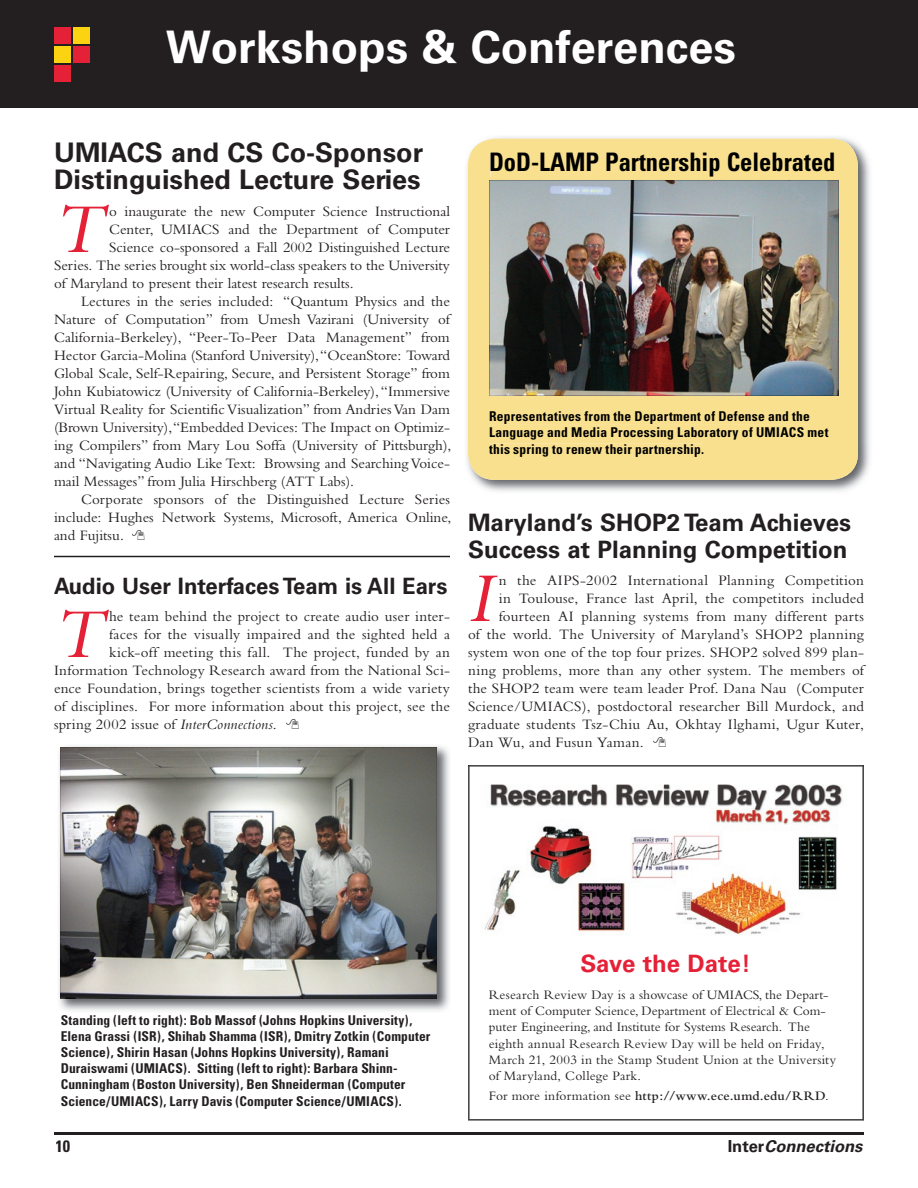
<style>
.page{position:relative;width:918px;height:1188px;background:#fff}
.page>*{position:absolute;margin:0;border:0;box-sizing:border-box;transform-origin:0 0}
.t1{font:italic 72.9px "Bembo";color:#e42137}
.t2{font:700 45px "Univers";color:#fff}
.t3{font:700 27px/27px "Univers";color:#231f20}
.t4{font:700 condensed 25.5px "Univers";color:#000;scale:.96 1}
.t5{font:700 24px/27px "Univers";color:#231f20}
.t6{font:700 24px "Univers";letter-spacing:-.005em;color:#e42137}
.t7{font:700 22.5px "Univers";color:#231f20}
.t8{font:italic 700 16.5px "Univers";color:#231f20}
.t9{font:700 condensed 16.5px "Univers";color:#231f20}
.t10{font:15px "Bembo";color:#231f20}
.t11{font:15px "Bembo";letter-spacing:.025em;color:#231f20}
.t12{font:15px "Bembo";letter-spacing:.02em;color:#231f20}
.t13{font:700 condensed 13.5px/16.2px "Univers";letter-spacing:.005em;color:#231f20}
.t14{font:13.5px/16.2px "Bembo";color:#231f20}
.t15{font:700 condensed 13.5px/16.2px "Univers";letter-spacing:.015em;color:#000}
.t16{font:600 13.5px "Bembo";letter-spacing:.03em;color:#231f20}
.s1{font-style:italic}
.s2{font-weight:400}
.s3{font-style:normal}
</style>
<div class="page">
<div style="left:0;top:0;width:918px;height:108px;background:#231f20"></div>
<div style="left:54px;top:27px;width:16px;height:16px;background:#e42137"></div>
<div style="left:73px;top:27px;width:16px;height:16px;background:#fcd313"></div>
<div style="left:73px;top:46px;width:16px;height:16px;background:#e42137"></div>
<div style="left:54px;top:46px;width:16px;height:16px;background:#fcd313"></div>
<div style="left:54px;top:65px;width:16px;height:17px;background:#e42137"></div>
<hr style="left:54px;top:1133px;width:810px;height:2px;background:#231f20">
<svg style="left:469px;top:766px;width:394px;height:354px"></svg>
<img style="left:467px;top:444px;width:403px;height:48px">
<img style="left:467px;top:137px;width:48px;height:307px">
<img style="left:823px;top:137px;width:47px;height:307px">
<div style="left:468px;top:139px;width:390px;height:341px;background:#f9e08e"></div>
<div style="left:490px;top:411px;width:320px;height:13px;background:#f9e08e"></div>
<div style="left:490px;top:427px;width:338px;height:13px;background:#f9e08e"></div>
<div style="left:489px;top:444px;width:214px;height:12px;background:#f9e08e"></div>
<img style="left:489px;top:180px;width:299px;height:216px">
<img style="left:490px;top:342px;width:348px;height:54px">
<img style="left:788px;top:180px;width:50px;height:162px">
<img style="left:490px;top:180px;width:299px;height:54px">
<div style="left:491px;top:152px;width:345px;height:25px;background:#f9e08e"></div>
<img style="left:59px;top:960px;width:390px;height:51px">
<img style="left:59px;top:746px;width:47px;height:214px">
<img style="left:402px;top:746px;width:47px;height:214px">
<img style="left:115px;top:798px;width:268px;height:150px">
<img style="left:61px;top:948px;width:376px;height:51px">
<img style="left:61px;top:747px;width:54px;height:202px">
<img style="left:383px;top:747px;width:54px;height:202px">
<img style="left:114px;top:747px;width:270px;height:51px">
<svg style="left:54px;top:556px;width:396px;height:1px"></svg>
<div style="left:489px;top:990px;width:146px;height:12px;background:#fff"></div>
<div style="left:640px;top:990px;width:188px;height:12px;background:#fff"></div>
<div style="left:489px;top:1006px;width:336px;height:12px;background:#fff"></div>
<div style="left:489px;top:1022px;width:296px;height:13px;background:#fff"></div>
<div style="left:788px;top:1022px;width:22px;height:10px;background:#fff"></div>
<div style="left:489px;top:1039px;width:335px;height:12px;background:#fff"></div>
<div style="left:489px;top:1055px;width:347px;height:12px;background:#fff"></div>
<div style="left:489px;top:1071px;width:151px;height:12px;background:#fff"></div>
<div style="left:489px;top:1091px;width:142px;height:9px;background:#fff"></div>
<div style="left:635px;top:1091px;width:190px;height:12px;background:#fff"></div>
<img style="left:480px;top:774px;width:366px;height:162px">
<h2 class="t2" style="left:166px;top:21px;width:572px">Workshops &amp; Conferences</h2>
<h3 class="t3" style="left:54px;top:139px;width:371px">UMIACS and CS Co-Sponsor<br>Distinguished Lecture Series</h3>
<h1 class="t1" style="left:54px;top:186px;width:49px">T</h1>
<p class="t10" style="left:109px;top:203px;width:342px">o inaugurate the new Computer Science Instructional</p>
<p class="t10" style="left:109px;top:221px;width:342px">Center, UMIACS and the Department of Computer</p>
<p class="t10" style="left:109px;top:239px;width:342px">Science co-sponsored a Fall 2002 Distinguished Lecture</p>
<p class="t10" style="left:54px;top:257px;width:397px">Series. The series brought six world-class speakers to the University</p>
<p class="t10" style="left:54px;top:275px;width:301px">of Maryland to present their latest research results.</p>
<p class="t10" style="left:81px;top:293px;width:370px">Lectures in the series included: “Quantum Physics and the</p>
<p class="t10" style="left:54px;top:311px;width:398px">Nature of Computation” from Umesh Vazirani (University of</p>
<p class="t10" style="left:54px;top:329px;width:397px">California-Berkeley), “Peer-To-Peer Data Management” from</p>
<p class="t10" style="left:54px;top:347px;width:397px">Hector Garcia-Molina (Stanford University), “OceanStore: Toward</p>
<p class="t10" style="left:54px;top:365px;width:398px">Global Scale, Self-Repairing, Secure, and Persistent Storage” from</p>
<p class="t10" style="left:54px;top:383px;width:397px">John Kubiatowicz (University of California-Berkeley), “Immersive</p>
<p class="t10" style="left:54px;top:401px;width:398px">Virtual Reality for Scientific Visualization” from Andries Van Dam</p>
<p class="t10" style="left:54px;top:419px;width:398px">(Brown University),“Embedded Devices: The Impact on Optimiz-</p>
<p class="t10" style="left:54px;top:437px;width:399px">ing Compilers” from Mary Lou Soffa (University of Pittsburgh),</p>
<p class="t10" style="left:54px;top:455px;width:398px">and “Navigating Audio Like Text: Browsing and Searching Voice-</p>
<p class="t10" style="left:54px;top:473px;width:302px">mail Messages” from Julia Hirschberg (ATT Labs).</p>
<p class="t10" style="left:81px;top:491px;width:370px">Corporate sponsors of the Distinguished Lecture Series</p>
<p class="t10" style="left:54px;top:509px;width:399px">include: Hughes Network Systems, Microsoft, America Online,</p>
<p class="t10" style="left:54px;top:527px;width:71px">and Fujitsu.</p>
<h3 class="t7" style="left:54px;top:573px;width:395px">Audio User Interfaces Team is All Ears</h3>
<h1 class="t1" style="left:54px;top:591px;width:49px">T</h1>
<p class="t10" style="left:109px;top:608px;width:342px">he team behind the project to create audio user inter-</p>
<p class="t10" style="left:109px;top:626px;width:342px">faces for the visually impaired and the sighted held a</p>
<p class="t10" style="left:109px;top:644px;width:342px">kick-off meeting this fall. The project, funded by an</p>
<p class="t10" style="left:54px;top:662px;width:397px">Information Technology Research award from the National Sci-</p>
<p class="t10" style="left:54px;top:680px;width:397px">ence Foundation, brings together scientists from a wide variety</p>
<p class="t10" style="left:54px;top:698px;width:397px">of disciplines. For more information about this project, see the</p>
<p class="t12" style="left:54px;top:716px;width:224px">spring 2002 issue of <span class="s1">InterConnections</span>.</p>
<h3 class="t4" style="left:489px;top:146px;width:362px">DoD-LAMP Partnership Celebrated</h3>
<p class="t15" style="left:489px;top:408px;width:341px">Representatives from the Department of Defense and the<br>Language and Media Processing Laboratory of UMIACS met this spring to renew their partnership.</p>
<h3 class="t5" style="left:468px;top:509px;width:385px">Maryland’s SHOP2 Team Achieves<br>Success at Planning Competition</h3>
<h1 class="t1" style="left:468px;top:555px;width:25px">I</h1>
<p class="t11" style="left:499px;top:572px;width:367px">n the AIPS-2002 International Planning Competition</p>
<p class="t10" style="left:499px;top:590px;width:367px">in Toulouse, France last April, the competitors included</p>
<p class="t11" style="left:499px;top:608px;width:367px">fourteen AI planning systems from many different parts</p>
<p class="t10" style="left:468px;top:626px;width:397px">of the world. The University of Maryland’s SHOP2 planning</p>
<p class="t10" style="left:468px;top:644px;width:397px">system won one of the top four prizes. SHOP2 solved 899 plan-</p>
<p class="t10" style="left:468px;top:662px;width:397px">ning problems, more than any other system. The members of</p>
<p class="t10" style="left:468px;top:680px;width:397px">the SHOP2 team were team leader Prof. Dana Nau (Computer</p>
<p class="t10" style="left:468px;top:698px;width:397px">Science/UMIACS), postdoctoral researcher Bill Murdock, and</p>
<p class="t10" style="left:468px;top:716px;width:397px">graduate students Tsz-Chiu Au, Okhtay Ilghami, Ugur Kuter,</p>
<p class="t12" style="left:468px;top:734px;width:177px">Dan Wu, and Fusun Yaman.</p>
<p class="t13" style="left:61px;top:1012px;width:371px">Standing (left to right): Bob Massof (Johns Hopkins University), Elena Grassi (ISR), Shihab Shamma (ISR), Dmitry Zotkin (Computer Science), Shirin Hasan (Johns Hopkins University), Ramani Duraiswami (UMIACS). Sitting (left to right): Barbara Shinn-Cunningham (Boston University), Ben Shneiderman (Computer Science/UMIACS), Larry Davis (Computer Science/UMIACS).</p>
<h3 class="t6" style="left:580px;top:949px;width:172px">Save the Date!</h3>
<p class="t14" style="left:489px;top:986px;width:349px">Research Review Day is a showcase of UMIACS, the Depart&shy;ment of Computer Science, Department of Electrical &amp; Com&shy;puter Engineering, and Institute for Systems Research. The eighth annual Research Review Day will be held on Friday, March 21, 2003 in the Stamp Student Union at the University of Maryland, College Park.</p>
<p class="t16" style="left:489px;top:1088px;width:341px"><span class="s2">For more information see</span> http://www.ece.umd.edu/RRD<span class="s2">.</span></p>
<p class="t9" style="left:56px;top:1136px;width:16px">10</p>
<p class="t8" style="left:728px;top:1137px;width:136px"><span class="s3">Inter</span>Connections</p>
</div>
